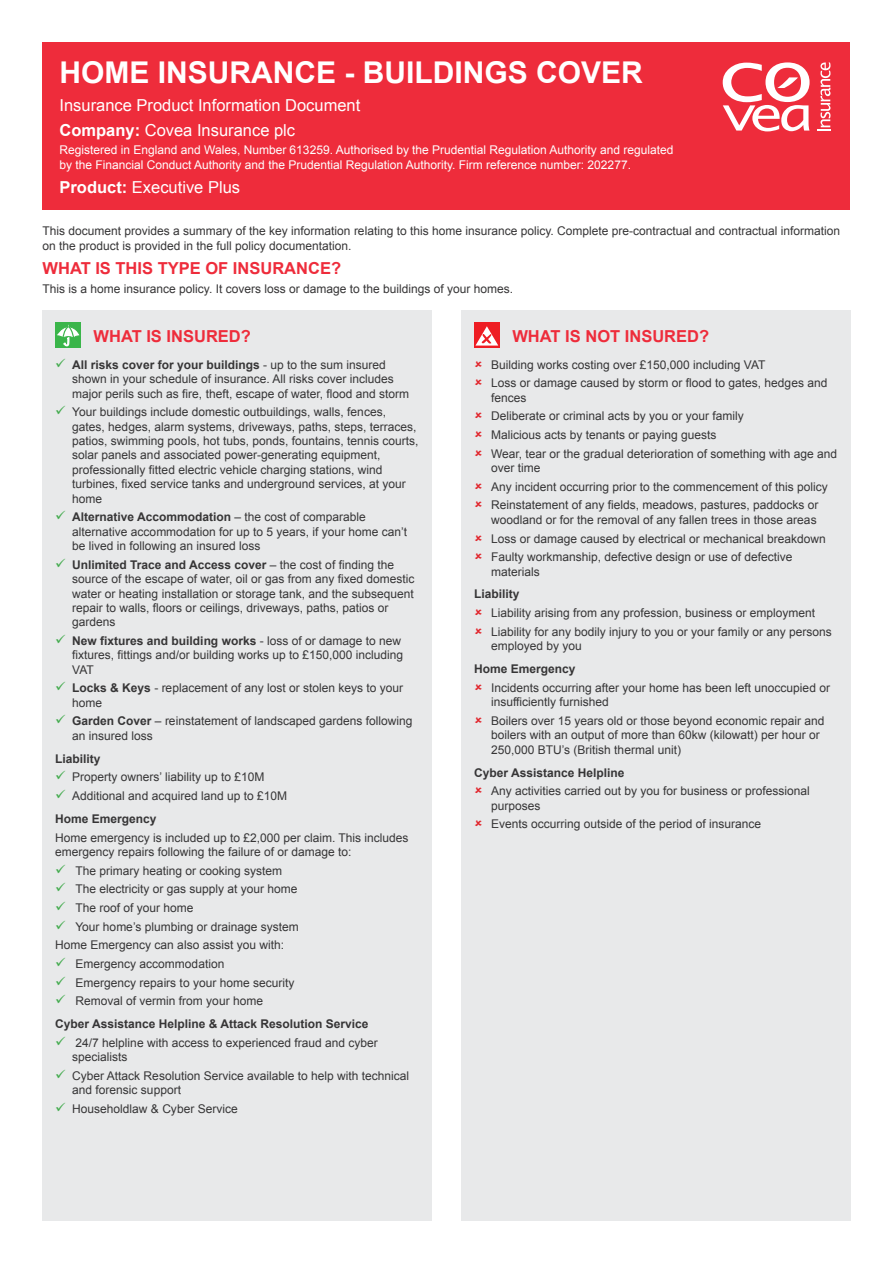
<style>
.page{position:relative;width:893px;height:1263px;background:#fff}
.page>*{position:absolute;margin:0;border:0;box-sizing:border-box;transform-origin:0 0}
.t1{font:700 30px "Arial";color:#fff}
.t2{font:16.5px "Arial";color:#fff}
.t3{font:700 16.5px "Arial";color:#ee2c3b}
.t4{font:12px/14.4px "Arial";color:#363536}
.t5{font:12px/14.4px "Arial";color:#fff}
.t6{font:700 12px "Arial";color:#363536}
.s1{font-weight:700}
</style>
<div class="page">
<div style="left:43px;top:43px;width:807px;height:167px;background:#ee2c3b"></div>
<svg style="left:817px;top:62px;width:13px;height:69px"></svg>
<svg style="left:723px;top:62px;width:87px;height:69px"></svg>
<div style="left:43px;top:310px;width:389px;height:910px;background:#e8e9ea"></div>
<div style="left:55px;top:322px;width:26px;height:26px;background:#3ab54a"></div>
<svg style="left:57px;top:324px;width:23px;height:22px"></svg>
<div style="left:461px;top:310px;width:389px;height:910px;background:#e8e9ea"></div>
<div style="left:474px;top:322px;width:26px;height:26px;background:#ee1d23"></div>
<svg style="left:475px;top:326px;width:23px;height:20px"></svg>
<p class="t1" style="left:60px;top:53px;width:585px">HOME INSURANCE - BUILDINGS COVER</p>
<p class="t2" style="left:60px;top:95px;width:302px">Insurance Product Information Document</p>
<p class="t2" style="left:60px;top:119px;width:237px"><span class="s1">Company:</span> Covea Insurance plc</p>
<p class="t5" style="left:60px;top:143px;width:616px">Registered in England and Wales, Number 613259. Authorised by the Prudential Regulation Authority and regulated by the Financial Conduct Authority and the Prudential Regulation Authority. Firm reference number: 202277.</p>
<p class="t2" style="left:60px;top:176px;width:182px"><span class="s1">Product:</span> Executive Plus</p>
<p class="t4" style="left:43px;top:224px;width:799px">This document provides a summary of the key information relating to this home insurance policy. Complete pre-contractual and contractual information on the product is provided in the full policy documentation.</p>
<p class="t3" style="left:43px;top:257px;width:300px">WHAT IS THIS TYPE OF INSURANCE?</p>
<p class="t4" style="left:43px;top:281px;width:472px">This is a home insurance policy. It covers loss or damage to the buildings of your homes.</p>
<p class="t3" style="left:94px;top:325px;width:159px">WHAT IS INSURED?</p>
<p class="t4" style="left:72px;top:357px;width:338px"><span class="s1">All risks cover for your buildings</span> - up to the sum insured shown in your schedule of insurance. All risks cover includes major perils such as fire, theft, escape of water, flood and storm</p>
<p class="t4" style="left:72px;top:405px;width:348px">Your buildings include domestic outbuildings, walls, fences, gates, hedges, alarm systems, driveways, paths, steps, terraces, patios, swimming pools, hot tubs, ponds, fountains, tennis courts, solar panels and associated power-generating equipment, professionally fitted electric vehicle charging stations, wind turbines, fixed service tanks and underground services, at your home</p>
<p class="t4" style="left:72px;top:510px;width:336px"><span class="s1">Alternative Accommodation</span> – the cost of comparable alternative accommodation for up to 5 years, if your home can’t be lived in following an insured loss</p>
<p class="t4" style="left:72px;top:557px;width:344px"><span class="s1">Unlimited Trace and Access cover</span> – the cost of finding the source of the escape of water, oil or gas from any fixed domestic water or heating installation or storage tank, and the subsequent repair to walls, floors or ceilings, driveways, paths, patios or gardens</p>
<p class="t4" style="left:72px;top:634px;width:332px"><span class="s1">New fixtures and building works</span> - loss of or damage to new fixtures, fittings and/or building works up to £150,000 including<br>VAT</p>
<p class="t4" style="left:72px;top:681px;width:332px"><span class="s1">Locks &amp; Keys</span> - replacement of any lost or stolen keys to your home</p>
<p class="t4" style="left:72px;top:714px;width:342px"><span class="s1">Garden Cover</span> – reinstatement of landscaped gardens following an insured loss</p>
<p class="t6" style="left:55px;top:751px;width:47px">Liability</p>
<p class="t4" style="left:72px;top:770px;width:194px">Property owners’ liability up to £10M</p>
<p class="t4" style="left:72px;top:789px;width:216px">Additional and acquired land up to £10M</p>
<p class="t6" style="left:55px;top:811px;width:103px">Home Emergency</p>
<p class="t4" style="left:55px;top:830px;width:355px">Home emergency is included up to £2,000 per claim. This includes emergency repairs following the failure of or damage to:</p>
<p class="t4" style="left:75px;top:863px;width:208px">The primary heating or cooking system</p>
<p class="t4" style="left:75px;top:882px;width:224px">The electricity or gas supply at your home</p>
<p class="t4" style="left:75px;top:901px;width:120px">The roof of your home</p>
<p class="t4" style="left:75px;top:919px;width:225px">Your home’s plumbing or drainage system</p>
<p class="t4" style="left:55px;top:938px;width:230px">Home Emergency can also assist you with:</p>
<p class="t4" style="left:76px;top:957px;width:150px">Emergency accommodation</p>
<p class="t4" style="left:76px;top:975px;width:220px">Emergency repairs to your home security</p>
<p class="t4" style="left:76px;top:994px;width:189px">Removal of vermin from your home</p>
<p class="t6" style="left:55px;top:1016px;width:315px">Cyber Assistance Helpline &amp; Attack Resolution Service</p>
<p class="t4" style="left:72px;top:1035px;width:307px">24/7 helpline with access to experienced fraud and cyber specialists</p>
<p class="t4" style="left:72px;top:1069px;width:338px">Cyber Attack Resolution Service available to help with technical and forensic support</p>
<p class="t4" style="left:72px;top:1102px;width:167px">Householdlaw &amp; Cyber Service</p>
<p class="t3" style="left:512px;top:325px;width:198px">WHAT IS NOT INSURED?</p>
<p class="t4" style="left:491px;top:357px;width:276px">Building works costing over £150,000 including VAT</p>
<p class="t4" style="left:491px;top:376px;width:338px">Loss or damage caused by storm or flood to gates, hedges and fences</p>
<p class="t4" style="left:491px;top:409px;width:254px">Deliberate or criminal acts by you or your family</p>
<p class="t4" style="left:491px;top:428px;width:227px">Malicious acts by tenants or paying guests</p>
<p class="t4" style="left:491px;top:446px;width:347px">Wear, tear or the gradual deterioration of something with age and over time</p>
<p class="t4" style="left:491px;top:479px;width:338px">Any incident occurring prior to the commencement of this policy</p>
<p class="t4" style="left:491px;top:498px;width:329px">Reinstatement of any fields, meadows, pastures, paddocks or woodland or for the removal of any fallen trees in those areas</p>
<p class="t4" style="left:491px;top:531px;width:336px">Loss or damage caused by electrical or mechanical breakdown</p>
<p class="t4" style="left:491px;top:550px;width:303px">Faulty workmanship, defective design or use of defective materials</p>
<p class="t6" style="left:474px;top:586px;width:47px">Liability</p>
<p class="t4" style="left:491px;top:606px;width:326px">Liability arising from any profession, business or employment</p>
<p class="t4" style="left:491px;top:624px;width:342px">Liability for any bodily injury to you or your family or any persons employed by you</p>
<p class="t6" style="left:474px;top:661px;width:103px">Home Emergency</p>
<p class="t4" style="left:491px;top:680px;width:340px">Incidents occurring after your home has been left unoccupied or insufficiently furnished</p>
<p class="t4" style="left:491px;top:713px;width:335px">Boilers over 15 years old or those beyond economic repair and boilers with an output of more than 60kw (kilowatt) per hour or<br>250,000 BTU’s (British thermal unit)</p>
<p class="t6" style="left:474px;top:764px;width:152px">Cyber Assistance Helpline</p>
<p class="t4" style="left:491px;top:784px;width:320px">Any activities carried out by you for business or professional purposes</p>
<p class="t4" style="left:491px;top:817px;width:272px">Events occurring outside of the period of insurance</p>
</div>
